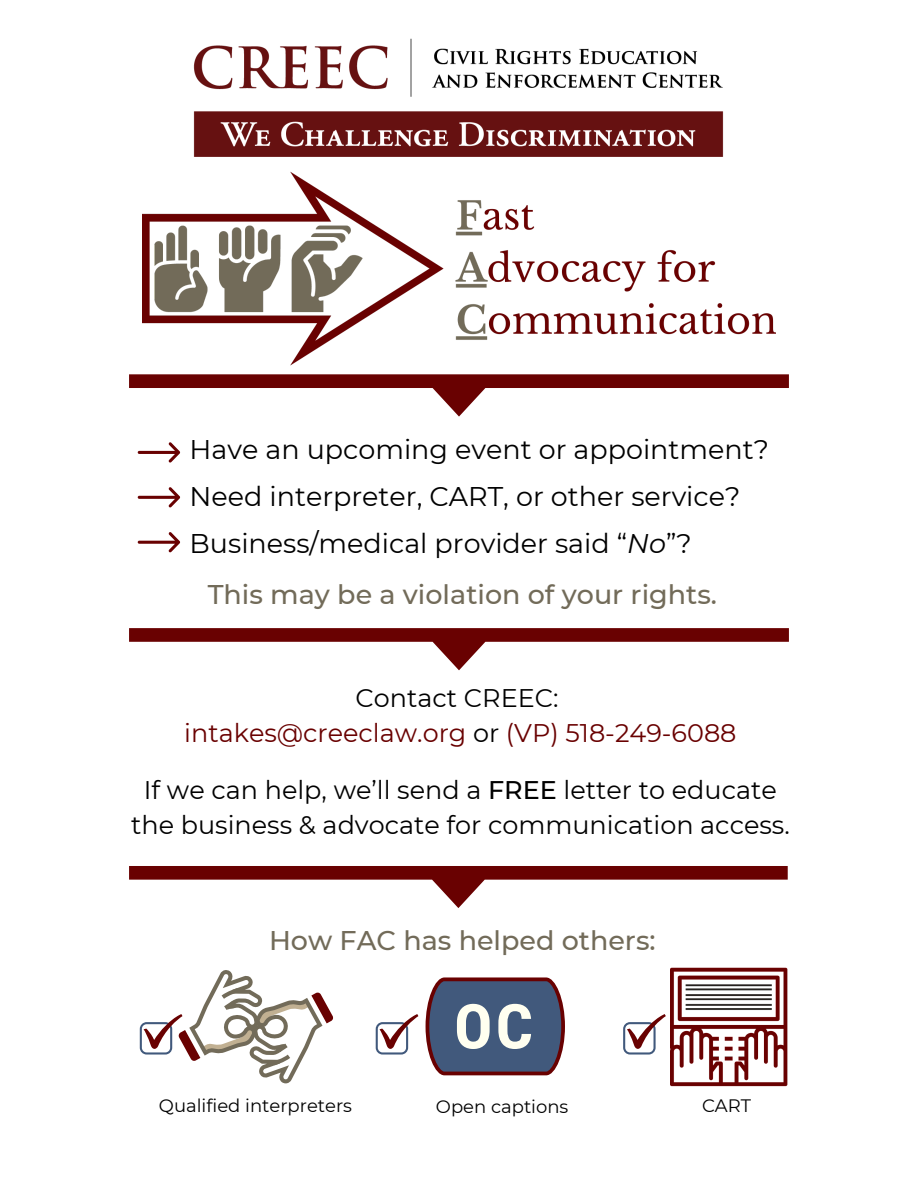
<style>
.page{position:relative;width:918px;height:1188px;background:#fff}
.page>*{position:absolute;margin:0;border:0;box-sizing:border-box;transform-origin:0 0}
.t1{font:27px/47.2px "Montserrat";color:#000}
.t2{font:500 27px "Montserrat";color:#726b59}
.t3{font:25.5px/34.8px "Montserrat";color:#000;text-align:center}
.t4{font:25.5px/34.8px "Montserrat";color:#690101;text-align:center}
.t5{font:18px "Montserrat";color:#000}
.s1{font-style:italic}
.s2{color:#000}
.s3{font-weight:500}
</style>
<div class="page">
<img style="left:193px;top:38px;width:531px;height:118px">
<img style="left:142px;top:171px;width:634px;height:195px">
<svg style="left:129px;top:374px;width:660px;height:43px"></svg>
<svg style="left:138px;top:442px;width:42px;height:21px"></svg>
<svg style="left:138px;top:487px;width:42px;height:20px"></svg>
<svg style="left:138px;top:532px;width:42px;height:20px"></svg>
<svg style="left:129px;top:628px;width:660px;height:42px"></svg>
<svg style="left:129px;top:866px;width:659px;height:42px"></svg>
<svg style="left:140px;top:970px;width:193px;height:113px"></svg>
<svg style="left:426px;top:977px;width:139px;height:98px"></svg>
<svg style="left:376px;top:1014px;width:42px;height:41px"></svg>
<img style="left:671px;top:967px;width:117px;height:120px">
<svg style="left:623px;top:1014px;width:43px;height:41px"></svg>
<p class="t1" style="left:190px;top:426px;width:581px">Have an upcoming event or appointment?<br>Need interpreter, CART, or other service?<br>Business/medical provider said “<span class="s1">No</span>”?</p>
<p class="t2" style="left:208px;top:577px;width:511px">This may be a violation of your rights.</p>
<p class="t4" style="left:184px;top:681px;width:554px"><span class="s2">Contact CREEC:<br></span>intakes@creeclaw.org <span class="s2">or</span> (VP) 518-249-6088</p>
<p class="t3" style="left:131px;top:773px;width:660px">If we can help, we’ll send a <span class="s3">FREE</span> letter to educate the business &amp; advocate for communication access.</p>
<p class="t2" style="left:269px;top:924px;width:388px">How FAC has helped others:</p>
<p class="t5" style="left:159px;top:1095px;width:195px">Qualified interpreters</p>
<p class="t5" style="left:436px;top:1095px;width:134px">Open captions</p>
<p class="t5" style="left:702px;top:1095px;width:51px">CART</p>
</div>
